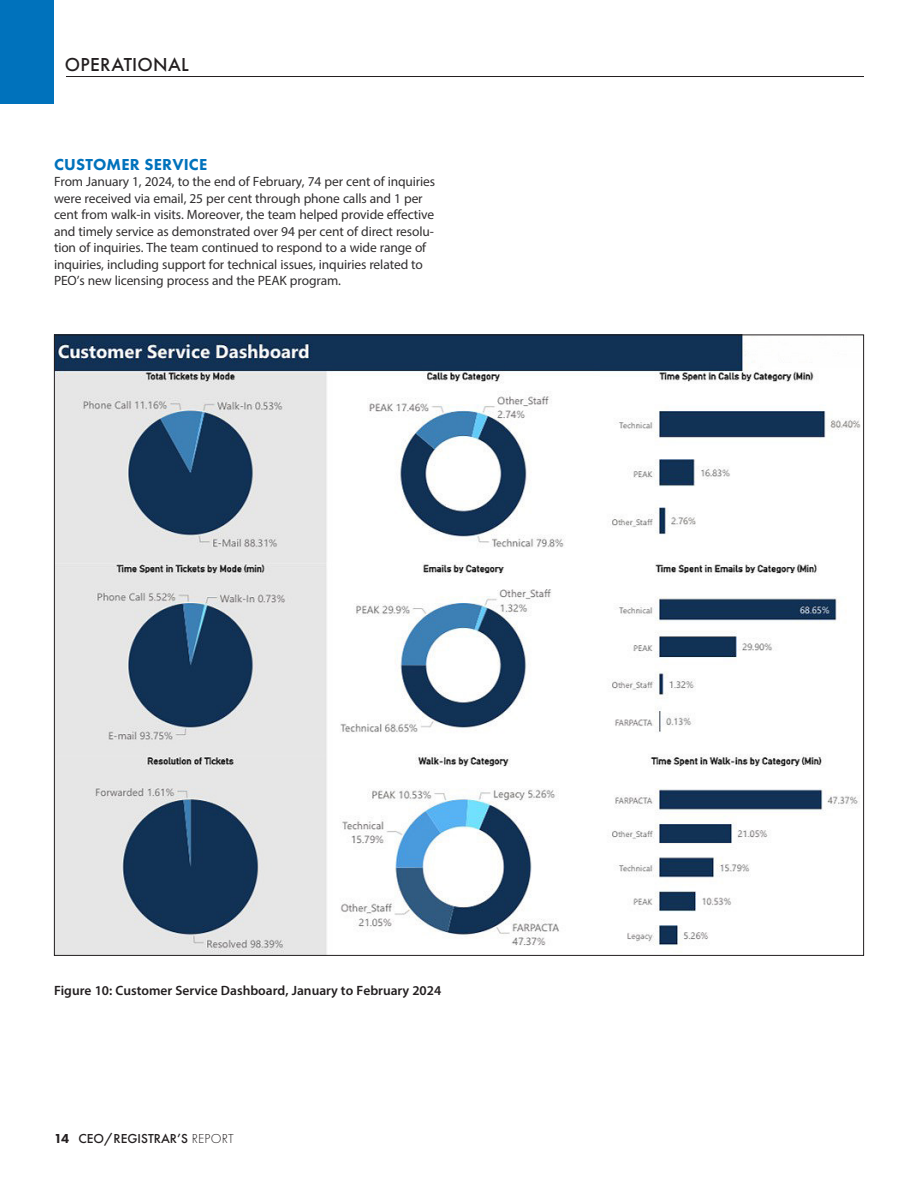
<style>
.page{position:relative;width:918px;height:1188px;background:#fff}
.page>*{position:absolute;margin:0;border:0;box-sizing:border-box;transform-origin:0 0}
.t1{font:500 19.5px "Futura PT";letter-spacing:.015em;color:#231f20}
.Body_Myriad{font:800 16.5px "Futura PT";letter-spacing:.01em;color:#0072bc}
.Body_Myriad-2{font:13.5px/16.5px "Myriad Pro";letter-spacing:-.01em;color:#312f30}
.Body_Myriad-3{font:600 13.5px "Myriad Pro";color:#231f20}
.Body_Fru_Indent_2017{font:500 13.5px "Futura PT";color:#231f20}
.s1{font-weight:800}
.s2{font-weight:300}
</style>
<div class="page">
<div style="left:0;top:0;width:54px;height:104px;background:#0072bc"></div>
<hr style="left:66px;top:76px;width:798px;height:1px;background:#231f20">
<img style="left:56px;top:337px;width:805px;height:617px">
<p class="t1" style="left:65px;top:52px;width:125px">OPERATIONAL</p>
<p class="Body_Myriad" style="left:54px;top:154px;width:155px">CUSTOMER SERVICE</p>
<p class="Body_Myriad-2" style="left:54px;top:173px;width:383px">From January 1, 2024, to the end of February, 74 per cent of inquiries were received via email, 25 per cent through phone calls and 1 per cent from walk-in visits. Moreover, the team helped provide effective and timely service as demonstrated over 94 per cent of direct resolu&shy;tion of inquiries. The team continued to respond to a wide range of inquiries, including support for technical issues, inquiries related to PEO’s new licensing process and the PEAK program.</p>
<p class="Body_Myriad-3" style="left:54px;top:981px;width:389px">Figure 10: Customer Service Dashboard, January to February 2024</p>
<p class="Body_Fru_Indent_2017" style="left:54px;top:1130px;width:181px"><span class="s1">14</span> CEO/REGISTRAR’S <span class="s2">REPORT</span></p>
</div>
